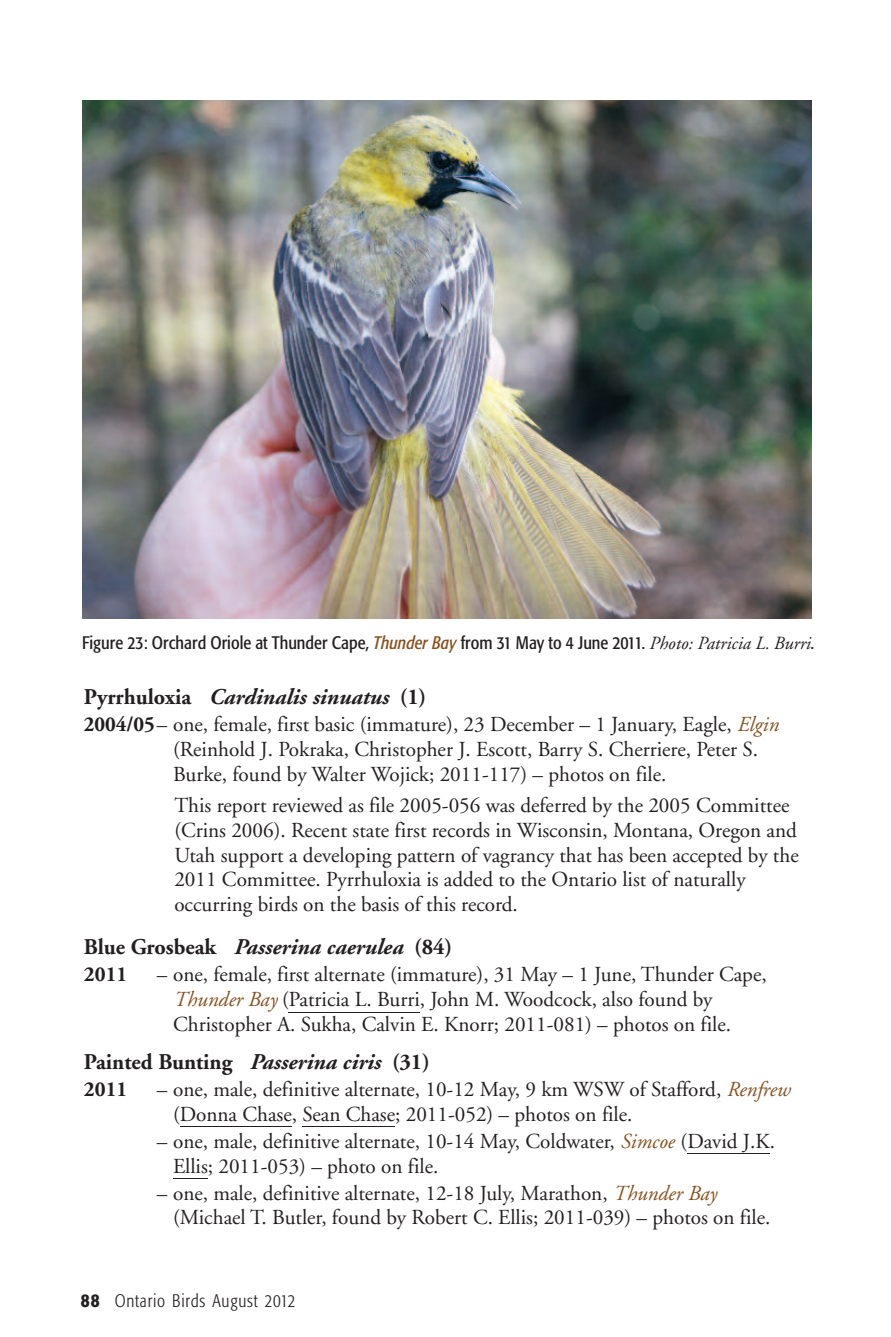
<style>
.page{position:relative;width:891px;height:1337px;background:#fff}
.page>*{position:absolute;margin:0;border:0;box-sizing:border-box;transform-origin:0 0}
.t1{font:italic 700 22.5px "Adobe Garamond";color:#231f20}
.t2{font:700 22.5px "Adobe Garamond";color:#231f20}
.t3{font:21.38px/24.8px "Adobe Garamond";color:#231f20}
.t4{font:700 21.38px "Adobe Garamond";color:#231f20}
.t5{font:condensed 18px "Formata";color:#231f20}
.t6{font:300 condensed 18px "Formata";letter-spacing:.045em;color:#231f20}
.s1{font-style:italic;color:#85501c}
.s2{font-family:"Adobe Garamond";font-style:italic;font-stretch:normal;font-size:18.45px}
.s3{font-style:normal}
.s4{font-weight:700}
.s5{font-style:italic}
.s6{font-weight:500;font-size:19.12px}
</style>
<div class="page">
<img style="left:83px;top:100px;width:729px;height:519px">
<hr style="left:289px;top:1011px;width:131px;height:1px;background:#231f20">
<hr style="left:180px;top:1126px;width:112px;height:1px;background:#231f20">
<hr style="left:302px;top:1126px;width:93px;height:1px;background:#231f20">
<hr style="left:687px;top:1153px;width:83px;height:1px;background:#231f20">
<hr style="left:173px;top:1178px;width:35px;height:1px;background:#231f20">
<p class="t5" style="left:82px;top:635px;width:734px">Figure 23: Orchard Oriole at Thunder Cape, <span class="s1">Thunder Bay</span> from 31 May to 4 June 2011. <span class="s2">Photo: Patricia L. Burri</span>.</p>
<p class="t1" style="left:84px;top:688px;width:344px"><span class="s3">Pyrrhuloxia</span> Cardinalis sinuatus <span class="s3">(1)</span></p>
<p class="t3" style="left:173px;top:714px;width:607px;text-indent:-89px"><span class="s4">2004/05</span>– one, female, first basic (immature), 23 December – 1 January, Eagle, <span class="s1">Elgin </span>(Reinhold J. Pokraka, Christopher J. Escott, Barry S. Cherriere, Peter S.<br>Burke, found by Walter Wojick; 2011-117) – photos on file.</p>
<p class="t3" style="left:174px;top:795px;width:626px">This report reviewed as file 2005-056 was deferred by the 2005 Committee (Crins 2006). Recent state first records in Wisconsin, Montana, Oregon and Utah support a developing pattern of vagrancy that has been accepted by the 2011 Committee. Pyrrhuloxia is added to the Ontario list of naturally occurring birds on the basis of this record.</p>
<p class="t1" style="left:84px;top:938px;width:370px"><span class="s3">Blue Grosbeak</span> Passerina caerulea <span class="s3">(84)</span></p>
<p class="t4" style="left:84px;top:966px;width:45px">2011</p>
<p class="t3" style="left:173px;top:964px;width:595px;text-indent:-16px">– one, female, first alternate (immature), 31 May – 1 June, Thunder Cape,<br><span class="s1">Thunder Bay</span> (Patricia L. Burri, John M. Woodcock, also found by<br>Christopher A. Sukha, Calvin E. Knorr; 2011-081) – photos on file.</p>
<p class="t2" style="left:84px;top:1053px;width:347px">Painted Bunting <span class="s5">Passerina ciris</span> (31)</p>
<p class="t4" style="left:84px;top:1080px;width:45px">2011</p>
<p class="t3" style="left:173px;top:1078px;width:618px;text-indent:-16px">– one, male, definitive alternate, 10-12 May, 9 km WSW of Stafford, <span class="s1">Renfrew </span>(Donna Chase, Sean Chase; 2011-052) – photos on file.</p>
<p class="t3" style="left:173px;top:1130px;width:604px;text-indent:-16px">– one, male, definitive alternate, 10-14 May, Coldwater, <span class="s1">Simcoe</span> (David J.K.<br>Ellis; 2011-053) – photo on file.</p>
<p class="t3" style="left:173px;top:1182px;width:599px;text-indent:-16px">– one, male, definitive alternate, 12-18 July, Marathon, <span class="s1">Thunder Bay </span>(Michael T. Butler, found by Robert C. Ellis; 2011-039) – photos on file.</p>
<p class="t6" style="left:81px;top:1293px;width:216px"><span class="s6">88</span> Ontario Birds August 2012</p>
</div>
